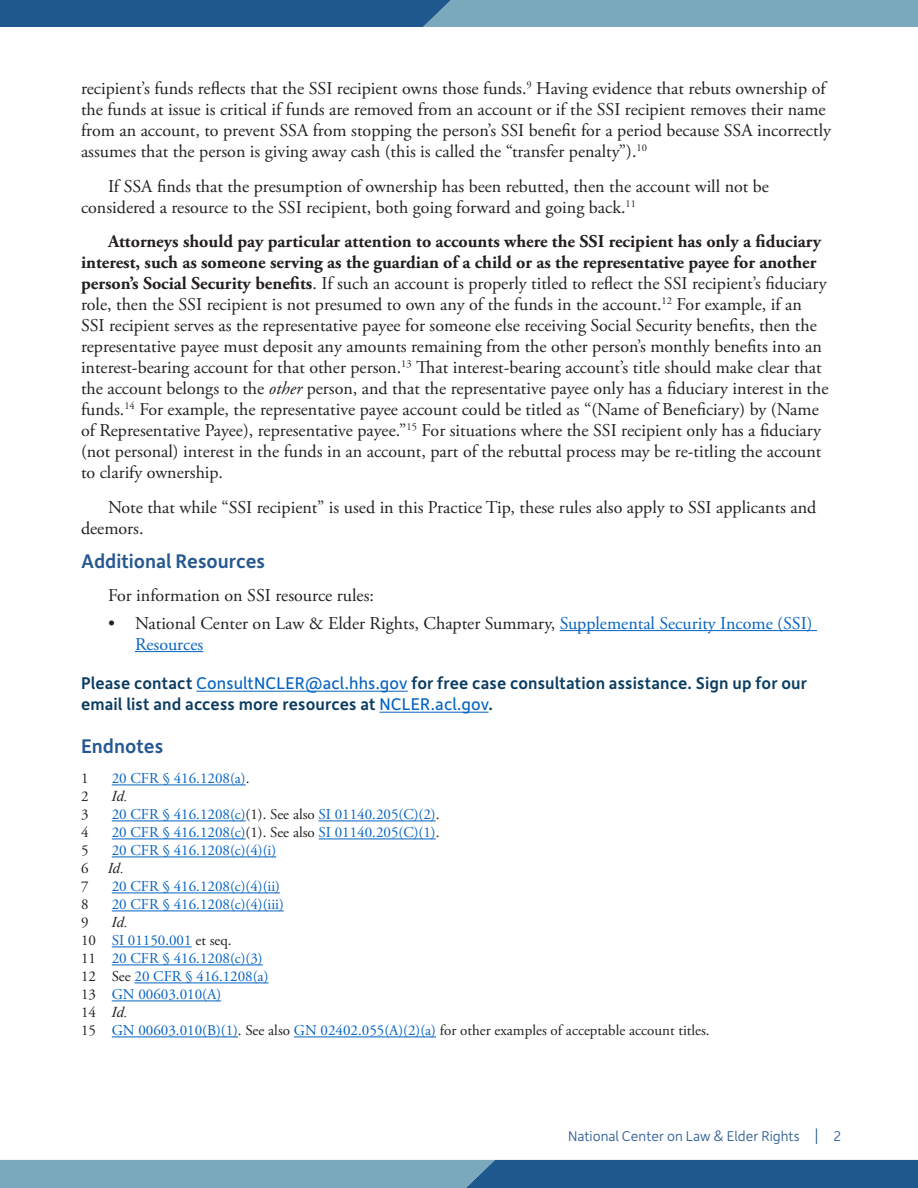
<style>
.page{position:relative;width:918px;height:1188px;background:#fff}
.page>*{position:absolute;margin:0;border:0;box-sizing:border-box;transform-origin:0 0}
.t1{font:500 21px "Depot New";color:#265890}
.Body_Text{font:18px/21px "Adobe Garamond Pro";color:#231f20}
.Body_Text-2{font:500 18px/21px "Depot New";letter-spacing:.01em;color:#0a3c61}
.Endnote{font:15px "Adobe Garamond Pro";color:#0563c1}
.Endnote-2{font:15px "Adobe Garamond Pro";color:#231f20}
.t2{font:300 15px "Depot New";color:#265890}
.Endnote-3{font:italic 15px "Times New Roman";color:#231f20}
.s1{font-weight:700}
.s2{font-style:italic}
.s3{color:#0563c1}
.s4{font-weight:400;color:#0563c1}
.s5{color:#231f20}
.s6{font-family:"Adobe Garamond Pro";font-style:normal}
.s7{font-size:18px}
</style>
<div class="page">
<svg style="left:0;top:0;width:918px;height:27px;background:#4e81a5"></svg>
<svg style="left:0;top:1160px;width:918px;height:28px;background:#4e82a5"></svg>
<hr style="left:560px;top:630px;width:257px;height:1px;background:#0563c1">
<hr style="left:135px;top:651px;width:68px;height:1px;background:#0563c1">
<hr style="left:196px;top:691px;width:212px;height:1px;background:#0563c1">
<hr style="left:379px;top:712px;width:110px;height:1px;background:#0563c1">
<hr style="left:112px;top:785px;width:134px;height:1px;background:#0563c1">
<hr style="left:112px;top:821px;width:134px;height:1px;background:#0563c1">
<hr style="left:319px;top:821px;width:117px;height:1px;background:#0563c1">
<hr style="left:112px;top:839px;width:134px;height:1px;background:#0563c1">
<hr style="left:319px;top:839px;width:117px;height:1px;background:#0563c1">
<hr style="left:112px;top:857px;width:164px;height:1px;background:#0563c1">
<hr style="left:112px;top:893px;width:168px;height:1px;background:#0563c1">
<hr style="left:112px;top:911px;width:172px;height:1px;background:#0563c1">
<hr style="left:112px;top:947px;width:80px;height:1px;background:#0563c1">
<hr style="left:112px;top:965px;width:151px;height:1px;background:#0563c1">
<hr style="left:135px;top:983px;width:133px;height:1px;background:#0563c1">
<hr style="left:112px;top:1001px;width:109px;height:1px;background:#0563c1">
<hr style="left:112px;top:1037px;width:126px;height:1px;background:#0563c1">
<hr style="left:294px;top:1037px;width:142px;height:1px;background:#0563c1">
<p class="Body_Text" style="left:81px;top:78px;width:752px">recipient’s funds reflects that the SSI recipient owns those funds.<sup>9</sup> Having evidence that rebuts ownership of the funds at issue is critical if funds are removed from an account or if the SSI recipient removes their name from an account, to prevent SSA from stopping the person’s SSI benefit for a period because SSA incorrectly assumes that the person is giving away cash (this is called the “transfer penalty”).<sup>10</sup></p>
<p class="Body_Text" style="left:81px;top:176px;width:690px;text-indent:27px">If SSA finds that the presumption of ownership has been rebutted, then the account will not be considered a resource to the SSI recipient, both going forward and going back.<sup>11</sup></p>
<p class="Body_Text" style="left:81px;top:231px;width:749px;text-indent:27px"><span class="s1">Attorneys should pay particular attention to accounts where the SSI recipient has only a fiduciary interest, such as someone serving as the guardian of a child or as the representative payee for another person’s Social Security benefits</span>. If such an account is properly titled to reflect the SSI recipient’s fiduciary role, then the SSI recipient is not presumed to own any of the funds in the account.<sup>12</sup> For example, if an SSI recipient serves as the representative payee for someone else receiving Social Security benefits, then the representative payee must deposit any amounts remaining from the other person’s monthly benefits into an interest-bearing account for that other person.<sup>13</sup> That interest-bearing account’s title should make clear that the account belongs to the <span class="s2">other</span> person, and that the representative payee only has a fiduciary interest in the funds.<sup>14</sup> For example, the representative payee account could be titled as “(Name of Beneficiary) by (Name of Representative Payee), representative payee.”<sup>15</sup> For situations where the SSI recipient only has a fiduciary (not personal) interest in the funds in an account, part of the rebuttal process may be re-titling the account to clarify ownership.</p>
<p class="Body_Text" style="left:81px;top:497px;width:737px;text-indent:27px">Note that while “SSI recipient” is used in this Practice Tip, these rules also apply to SSI applicants and deemors.</p>
<p class="t1" style="left:81px;top:547px;width:186px">Additional Resources</p>
<p class="Body_Text" style="left:108px;top:585px;width:268px">For information on SSI resource rules:</p>
<p class="Body_Text" style="left:135px;top:613px;width:679px;text-indent:-27px">• National Center on Law &amp; Elder Rights, Chapter Summary, <span class="s3">Supplemental Security Income (SSI)<br>Resources</span></p>
<p class="Body_Text-2" style="left:81px;top:672px;width:728px">Please contact <span class="s4">ConsultNCLER@acl.hhs.gov</span> for free case consultation assistance. Sign up for our email list and access more resources at <span class="s4">NCLER.acl.gov</span>.</p>
<p class="t1" style="left:81px;top:733px;width:84px">Endnotes</p>
<p class="Endnote-2" style="left:81px;top:770px;width:9px">1</p>
<p class="Endnote" style="left:112px;top:770px;width:139px">20 CFR § 416.1208(a)<span class="s5">.</span></p>
<p class="Endnote-2" style="left:81px;top:788px;width:9px">2</p>
<p class="Endnote-3" style="left:112px;top:786px;width:18px">Id.</p>
<p class="Endnote-2" style="left:81px;top:806px;width:9px">3</p>
<p class="Endnote" style="left:112px;top:806px;width:329px">20 CFR § 416.1208(c)<span class="s5">(1). See also</span> SI 01140.205(C)(2)<span class="s5">.</span></p>
<p class="Endnote-2" style="left:81px;top:824px;width:9px">4</p>
<p class="Endnote" style="left:112px;top:824px;width:329px">20 CFR § 416.1208(c)<span class="s5">(1). See also</span> SI 01140.205(C)(1)<span class="s5">.</span></p>
<p class="Endnote-2" style="left:81px;top:842px;width:9px">5</p>
<p class="Endnote" style="left:112px;top:842px;width:166px">20 CFR § 416.1208(c)(4)(i)</p>
<p class="Endnote-2" style="left:81px;top:860px;width:9px">6</p>
<p class="Endnote-3" style="left:108px;top:858px;width:18px">Id.</p>
<p class="Endnote-2" style="left:81px;top:878px;width:9px">7</p>
<p class="Endnote" style="left:112px;top:878px;width:170px">20 CFR § 416.1208(c)(4)(ii)</p>
<p class="Endnote-2" style="left:81px;top:896px;width:9px">8</p>
<p class="Endnote" style="left:112px;top:896px;width:174px">20 CFR § 416.1208(c)(4)(iii)</p>
<p class="Endnote-2" style="left:81px;top:914px;width:9px">9</p>
<p class="Endnote-3" style="left:112px;top:912px;width:18px">Id.</p>
<p class="Endnote" style="left:81px;top:932px;width:152px"><span class="s5">10</span> SI 01150.001 <span class="s5">et seq.</span></p>
<p class="Endnote" style="left:81px;top:950px;width:183px"><span class="s5">11</span> 20 CFR § 416.1208(c)(3)</p>
<p class="Endnote" style="left:81px;top:968px;width:189px"><span class="s5">12 See</span> 20 CFR § 416.1208(a)</p>
<p class="Endnote" style="left:81px;top:986px;width:142px"><span class="s5">13</span> GN 00603.010(A)</p>
<p class="Endnote-3" style="left:81px;top:1002px;width:48px"><span class="s6">14</span> Id.</p>
<p class="Endnote-2" style="left:81px;top:1022px;width:630px">15 <span class="s3">GN 00603.010(B)(1)</span>. See also <span class="s3">GN 02402.055(A)(2)(a)</span> for other examples of acceptable account titles.</p>
<p class="t2" style="left:568px;top:1126px;width:275px">National Center on Law &amp; Elder Rights <span class="s7">|</span> 2</p>
</div>
